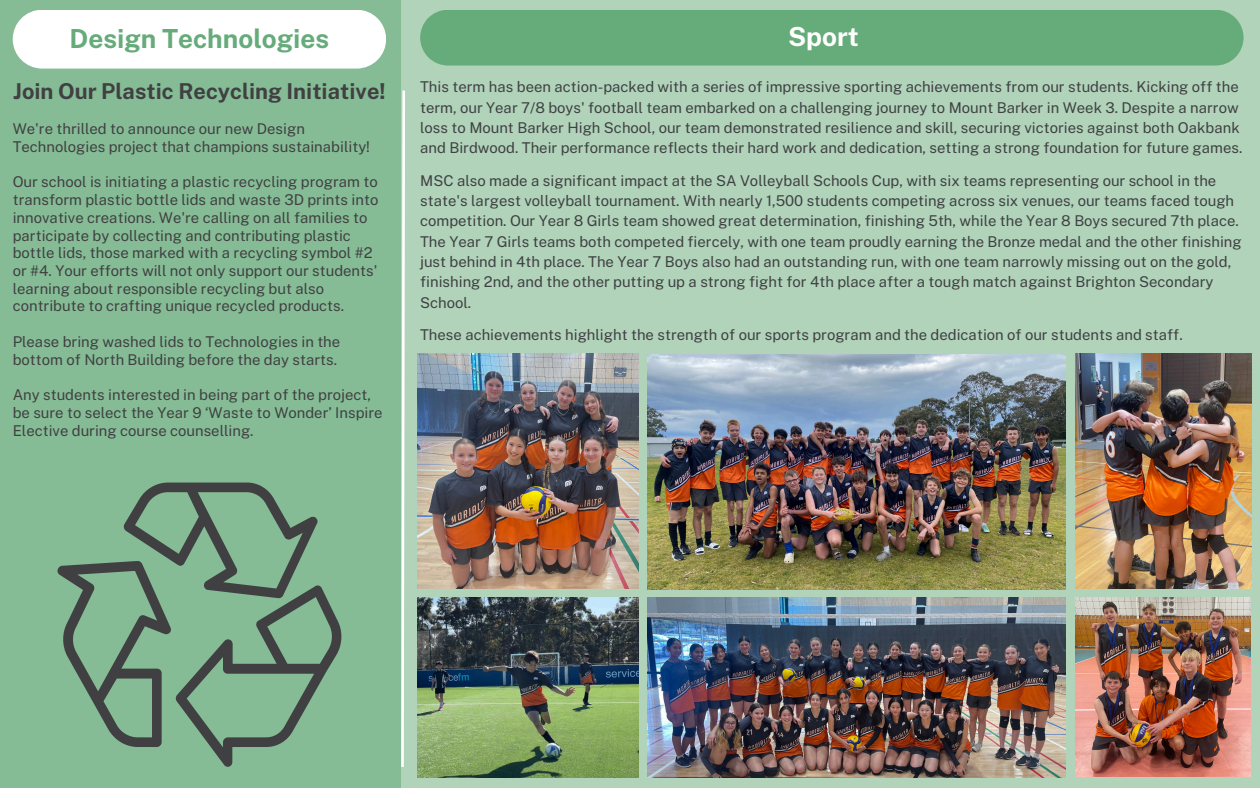
<style>
.page{position:relative;width:1260px;height:788px;background:#fff}
.page>*{position:absolute;margin:0;border:0;box-sizing:border-box;transform-origin:0 0}
.t1{font:700 26.25px "Public Sans";color:#66ab7a}
.t2{font:700 26.25px "Public Sans";color:#fff}
.t3{font:700 21.88px "Public Sans";color:#404042}
.t4{font:14.88px/17.7px "Public Sans";color:#404042}
</style>
<div class="page">
<div style="left:0;top:0;width:1260px;height:787px;background:#85bc95"></div>
<div style="left:401px;top:0;width:858px;height:787px;background:#b0d3ba"></div>
<svg style="left:401px;top:90px;width:4px;height:677px"></svg>
<div style="left:13px;top:10px;width:373px;height:59px;background:#fff;border-radius:29px"></div>
<svg style="left:57px;top:482px;width:284px;height:284px"></svg>
<div style="left:420px;top:10px;width:824px;height:55px;background:#66ab7a"></div>
<img style="left:418px;top:353px;width:220px;height:235px">
<img style="left:418px;top:597px;width:220px;height:180px">
<img style="left:1075px;top:353px;width:176px;height:235px">
<img style="left:648px;top:354px;width:418px;height:235px">
<img style="left:648px;top:597px;width:418px;height:180px">
<img style="left:1075px;top:597px;width:176px;height:179px">
<h1 class="t1" style="left:70px;top:23px;width:261px">Design Technologies</h1>
<h2 class="t2" style="left:788px;top:21px;width:72px">Sport</h2>
<p class="t3" style="left:13px;top:79px;width:374px">Join Our Plastic Recycling Initiative!</p>
<p class="t4" style="left:13px;top:120px;width:359px">We're thrilled to announce our new Design<br>Technologies project that champions sustainability!</p>
<p class="t4" style="left:13px;top:173px;width:367px">Our school is initiating a plastic recycling program to transform plastic bottle lids and waste 3D prints into innovative creations. We're calling on all families to participate by collecting and contributing plastic bottle lids, those marked with a recycling symbol #2 or #4. Your efforts will not only support our students' learning about responsible recycling but also contribute to crafting unique recycled products.</p>
<p class="t4" style="left:13px;top:332px;width:329px">Please bring washed lids to Technologies in the bottom of North Building before the day starts.</p>
<p class="t4" style="left:13px;top:386px;width:371px">Any students interested in being part of the project, be sure to select the Year 9 ‘Waste to Wonder’ Inspire<br>Elective during course counselling.</p>
<p class="t4" style="left:420px;top:77px;width:824px;line-height:20.3px">This term has been action-packed with a series of impressive sporting achievements from our students. Kicking off the term, our Year 7/8 boys' football team embarked on a challenging journey to Mount Barker in Week 3. Despite a narrow loss to Mount Barker High School, our team demonstrated resilience and skill, securing victories against both Oakbank and Birdwood. Their performance reflects their hard work and dedication, setting a strong foundation for future games.</p>
<p class="t4" style="left:420px;top:170px;width:823px;line-height:20.3px">MSC also made a significant impact at the SA Volleyball Schools Cup, with six teams representing our school in the state's largest volleyball tournament. With nearly 1,500 students competing across six venues, our teams faced tough competition. Our Year 8 Girls team showed great determination, finishing 5th, while the Year 8 Boys secured 7th place.<br>The Year 7 Girls teams both competed fiercely, with one team proudly earning the Bronze medal and the other finishing just behind in 4th place. The Year 7 Boys also had an outstanding run, with one team narrowly missing out on the gold, finishing 2nd, and the other putting up a strong fight for 4th place after a tough match against Brighton Secondary School.</p>
<p class="t4" style="left:420px;top:326px;width:764px">These achievements highlight the strength of our sports program and the dedication of our students and staff.</p>
</div>
